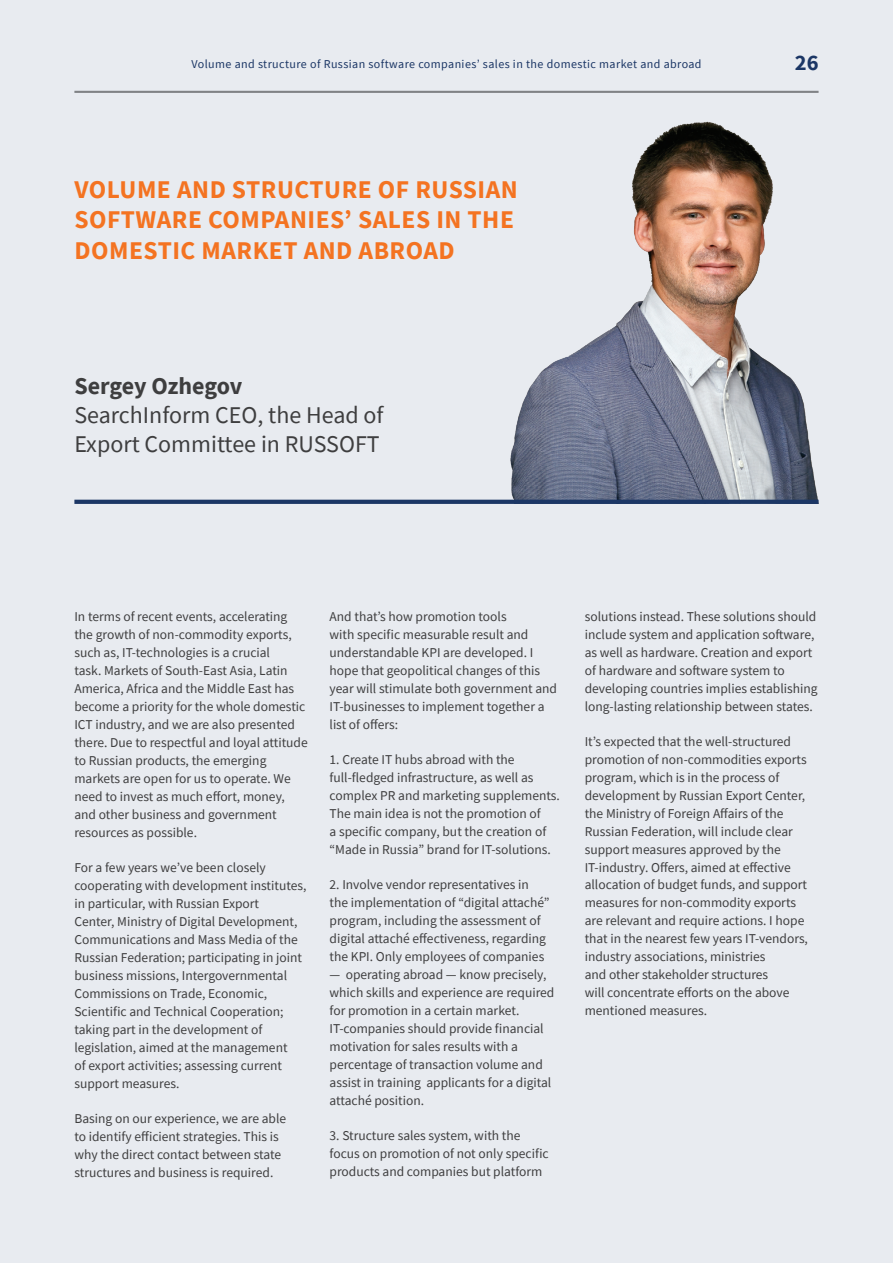
<style>
.page{position:relative;width:893px;height:1263px;background:#e8ebf0}
.page>*{position:absolute;margin:0;border:0;box-sizing:border-box;transform-origin:0 0}
.t1{font:700 25.5px/30.6px "Source Sans Pro";letter-spacing:.02em;color:#f47321}
.t2{font:24px/28.8px "Source Sans Pro";color:#3e3e3f}
.t3{font:700 24px "Source Sans Pro";letter-spacing:-.01em;color:#3e3e3f}
.t4{font:700 22.5px "Source Sans Pro";color:#1b3665}
.t5{font:13.5px/18px "Source Sans Pro";color:#3e3e3f}
.t6{font:12px "Source Sans Pro";letter-spacing:.035em;color:#1b3665}
</style>
<div class="page">
<hr style="left:74px;top:91px;width:745px;height:2px;background:#808285">
<img style="left:510px;top:122px;width:309px;height:378px">
<svg style="left:74px;top:500px;width:745px;height:4px;background:#1d3866"></svg>
<p class="t6" style="left:191px;top:56px;width:512px">Volume and structure of Russian software companies’ sales in the domestic market and abroad</p>
<h3 class="t4" style="left:795px;top:47px;width:25px">26</h3>
<h1 class="t1" style="left:74px;top:174px;width:445px">VOLUME AND STRUCTURE OF RUSSIAN<br>SOFTWARE COMPANIES’ SALES IN THE<br>DOMESTIC MARKET AND ABROAD</h1>
<h2 class="t3" style="left:74px;top:370px;width:170px">Sergey Ozhegov</h2>
<h2 class="t2" style="left:74px;top:401px;width:311px">SearchInform CEO, the Head of<br>Export Committee in RUSSOFT</h2>
<p class="t5" style="left:74px;top:607px;width:235px">In terms of recent events, accelerating the growth of non-commodity exports, such as, IT-technologies is a crucial<br>task. Markets of South-East Asia, Latin America, Africa and the Middle East has become a priority for the whole domestic ICT industry, and we are also presented there. Due to respectful and loyal attitude to Russian products, the emerging markets are open for us to operate. We need to invest as much effort, money, and other business and government resources as possible.</p>
<p class="t5" style="left:74px;top:858px;width:234px">For a few years we’ve been closely cooperating with development institutes, in particular, with Russian Export<br>Center, Ministry of Digital Development, Communications and Mass Media of the Russian Federation; participating in joint business missions, Intergovernmental Commissions on Trade, Economic, Scientific and Technical Cooperation; taking part in the development of legislation, aimed at the management<br>of export activities; assessing current support measures.</p>
<p class="t5" style="left:74px;top:1109px;width:213px">Basing on our experience, we are able to identify efficient strategies. This is why the direct contact between state structures and business is required.</p>
<p class="t5" style="left:330px;top:607px;width:229px">And that’s how promotion tools<br>with specific measurable result and understandable KPI are developed. I hope that geopolitical changes of this year will stimulate both government and IT-businesses to implement together a list of offers:</p>
<p class="t5" style="left:330px;top:750px;width:232px">1. Create IT hubs abroad with the full-fledged infrastructure, as well as complex PR and marketing supplements.<br>The main idea is not the promotion of<br>a specific company, but the creation of “Made in Russia” brand for IT-solutions.</p>
<p class="t5" style="left:330px;top:875px;width:222px">2. Involve vendor representatives in the implementation of “digital attaché” program, including the assessment of digital attaché effectiveness, regarding the KPI. Only employees of companies</p>
<p class="t5" style="left:330px;top:965px;width:226px">— operating abroad — know precisely, which skills and experience are required for promotion in a certain market.<br>IT-companies should provide financial motivation for sales results with a percentage of transaction volume and assist in training applicants for a digital attaché position.</p>
<p class="t5" style="left:330px;top:1126px;width:221px">3. Structure sales system, with the focus on promotion of not only specific products and companies but platform</p>
<p class="t5" style="left:585px;top:607px;width:234px">solutions instead. These solutions should include system and application software, as well as hardware. Creation and export of hardware and software system to developing countries implies establishing long-lasting relationship between states.</p>
<p class="t5" style="left:585px;top:732px;width:225px">It’s expected that the well-structured promotion of non-commodities exports program, which is in the process of development by Russian Export Center, the Ministry of Foreign Affairs of the Russian Federation, will include clear support measures approved by the IT-industry. Offers, aimed at effective allocation of budget funds, and support measures for non-commodity exports are relevant and require actions. I hope that in the nearest few years IT-vendors, industry associations, ministries<br>and other stakeholder structures<br>will concentrate efforts on the above mentioned measures.</p>
</div>
